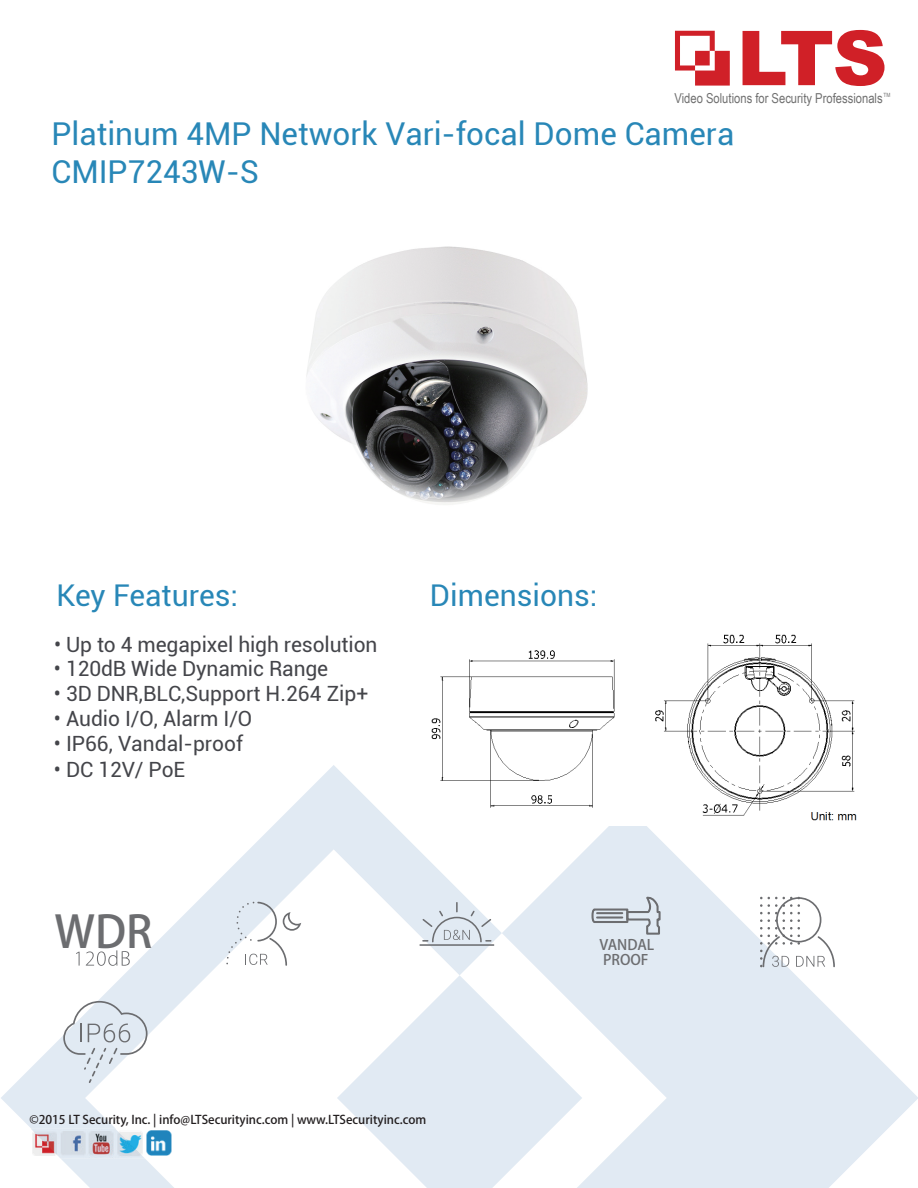
<style>
.page{position:relative;width:918px;height:1188px;background:#fff}
.page>*{position:absolute;margin:0;border:0;box-sizing:border-box;transform-origin:0 0}
.t1{font:900 43.95px "Roboto";color:#6c6d70}
.t2{font:31.5px/37.8px "Roboto";color:#2887b7}
.t3{font:30px "Roboto";color:#2887b7}
.t4{font:21px "Roboto";letter-spacing:-.005em;color:#44454a}
.t5{font:300 14.4px/15.1px "Roboto";color:#6c6d70}
.t6{font:13.65px "Arial Narrow";color:#707070}
.t7{font:500 12px "Roboto";color:#231f20}
.t8{font:5.7px "Arial Narrow";color:#707070}
</style>
<div class="page">
<svg style="left:1px;top:765px;width:917px;height:423px"></svg>
<img style="left:31px;top:1129px;width:114px;height:30px">
<svg style="left:226px;top:902px;width:75px;height:64px"></svg>
<svg style="left:422px;top:902px;width:69px;height:40px;background:#d7dee6"></svg>
<hr style="left:419px;top:944px;width:75px;height:2px;background:#6c6d70">
<svg style="left:760px;top:897px;width:75px;height:70px"></svg>
<svg style="left:62px;top:1000px;width:86px;height:85px"></svg>
<svg style="left:76px;top:952px;width:4px;height:14px"></svg>
<svg style="left:86px;top:950px;width:44px;height:16px"></svg>
<svg style="left:675px;top:31px;width:55px;height:55px"></svg>
<svg style="left:743px;top:30px;width:142px;height:56px"></svg>
<svg style="left:590px;top:894px;width:72px;height:42px;background:#ced5dd"></svg>
<hr style="left:597px;top:912px;width:25px;height:2px;background:#6c6d70">
<hr style="left:597px;top:916px;width:25px;height:3px;background:#6c6d70">
<img style="left:306px;top:246px;width:282px;height:259px">
<img style="left:425px;top:634px;width:437px;height:192px">
<p class="t6" style="left:674px;top:88px;width:210px">Video Solutions for Security Professionals</p>
<p class="t8" style="left:884px;top:91px;width:8px">TM</p>
<h2 class="t2" style="left:51px;top:114px;width:684px">Platinum 4MP Network Vari-focal Dome Camera<br>CMIP7243W-S</h2>
<h3 class="t3" style="left:56px;top:574px;width:183px">Key Features:</h3>
<p class="t4" style="left:54px;top:630px;width:325px">• Up to 4 megapixel high resolution</p>
<p class="t4" style="left:54px;top:654px;width:276px">• 120dB Wide Dynamic Range</p>
<p class="t4" style="left:54px;top:679px;width:316px">• 3D DNR,BLC,Support H.264 Zip+</p>
<p class="t4" style="left:54px;top:704px;width:200px">• Audio I/O, Alarm I/O</p>
<p class="t4" style="left:54px;top:729px;width:191px">• IP66, Vandal-proof</p>
<p class="t4" style="left:54px;top:754px;width:133px">• DC 12V/ PoE</p>
<h1 class="t1" style="left:54px;top:905px;width:99px">WDR</h1>
<h3 class="t3" style="left:430px;top:574px;width:169px">Dimensions:</h3>
<p class="t5" style="left:599px;top:937px;width:57px">VANDAL<br>PROOF</p>
<p class="t7" style="left:29px;top:1112px;width:398px">©2015 LT Security, Inc. | info@LTSecurityinc.com | www.LTSecurityinc.com</p>
</div>
